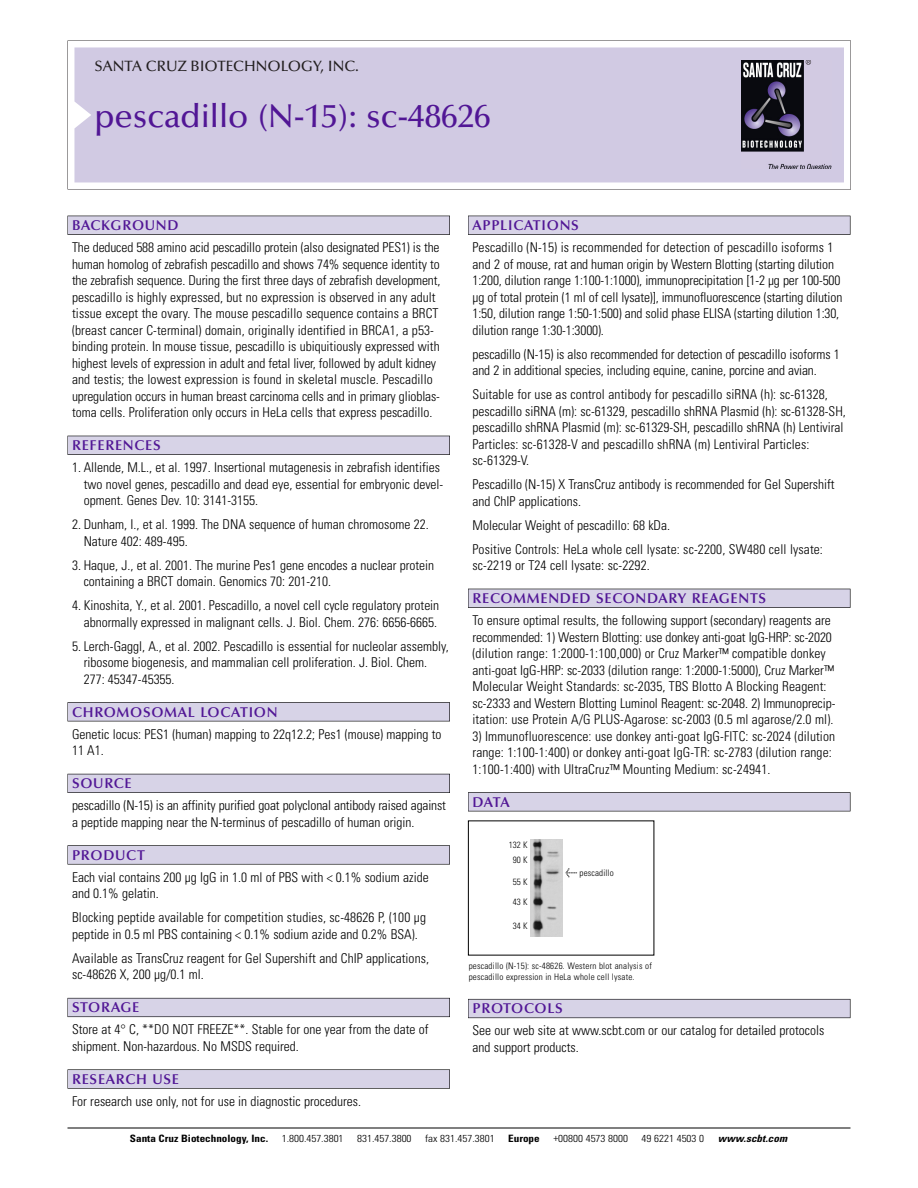
<style>
.page{position:relative;width:918px;height:1188px;background:#fff}
.page>*{position:absolute;margin:0;border:0;box-sizing:border-box;transform-origin:0 0}
.t1{font:500 33px "Optima";color:#511695}
.t2{font:500 15px "Optima";color:#231f20}
.t3{font:600 14.25px "Optima";letter-spacing:.05em;color:#511695}
.t4{font:300 condensed 13.5px/16.5px "Univers";color:#000}
.t5{font:300 condensed 10.2px "Univers";color:#000;scale:1.1 1}
.t6{font:700 condensed 10.2px "Univers";color:#000;scale:1.1 1}
.t7{font:italic 700 condensed 10.2px "Univers";letter-spacing:.005em;color:#000;scale:1.1 1}
.t8{font:300 condensed 9px/10.5px "Univers";letter-spacing:.02em;color:#000}
.s1{font-family:"Meta Plus";font-weight:400;font-stretch:normal;font-size:10.5px}
</style>
<div class="page">
<svg style="left:68px;top:40px;width:783px;height:149px"></svg>
<div style="left:74px;top:47px;width:770px;height:135px;background:#d1cae3"></div>
<img style="left:741px;top:60px;width:90px;height:108px">
<div style="left:68px;top:216px;width:382px;height:19px;background:#525155"></div>
<div style="left:68px;top:216px;width:381px;height:18px;background:#d7d3e7"></div>
<div style="left:68px;top:436px;width:382px;height:19px;background:#515055"></div>
<div style="left:68px;top:436px;width:381px;height:18px;background:#d7d3e7"></div>
<div style="left:68px;top:702px;width:382px;height:19px;background:#545357"></div>
<div style="left:68px;top:703px;width:381px;height:18px;background:#d7d3e7"></div>
<div style="left:68px;top:774px;width:382px;height:19px;background:#54535a"></div>
<div style="left:68px;top:774px;width:381px;height:18px;background:#d7d3e7"></div>
<svg style="left:68px;top:845px;width:382px;height:20px"></svg>
<div style="left:68px;top:846px;width:381px;height:18px;background:#d7d3e7"></div>
<div style="left:68px;top:998px;width:382px;height:19px;background:#66646e"></div>
<div style="left:68px;top:998px;width:381px;height:18px;background:#d7d3e7"></div>
<div style="left:68px;top:1069px;width:382px;height:20px;background:#616161"></div>
<div style="left:68px;top:1070px;width:381px;height:18px;background:#d7d3e7"></div>
<div style="left:468px;top:216px;width:382px;height:19px;background:#525155"></div>
<div style="left:468px;top:216px;width:382px;height:18px;background:#d7d3e7"></div>
<div style="left:468px;top:589px;width:382px;height:19px;background:#515055"></div>
<div style="left:468px;top:589px;width:382px;height:18px;background:#d7d3e7"></div>
<div style="left:468px;top:792px;width:382px;height:19px;background:#545357"></div>
<div style="left:468px;top:793px;width:382px;height:18px;background:#d7d3e7"></div>
<div style="left:468px;top:999px;width:382px;height:19px;background:#66646d"></div>
<div style="left:468px;top:1000px;width:382px;height:18px;background:#d7d3e7"></div>
<hr style="left:68px;top:1128px;width:782px;height:1px;background:#000">
<img style="left:531px;top:839px;width:31px;height:97px">
<p class="t2" style="left:94px;top:61px;width:266px">SANTA CRUZ BIOTECHNOLOGY, INC.</p>
<h1 class="t1" style="left:94px;top:103px;width:398px">pescadillo (N-15): sc-48626</h1>
<p class="t3" style="left:72px;top:219px;width:108px">BACKGROUND</p>
<p class="t4" style="left:72px;top:240px;width:370px">The deduced 588 amino acid pescadillo protein (also designated PES1) is the human homolog of zebrafish pescadillo and shows 74% sequence identity to the zebrafish sequence. During the first three days of zebrafish development, pescadillo is highly expressed, but no expression is observed in any adult tissue except the ovary. The mouse pescadillo sequence contains a BRCT (breast cancer C-terminal) domain, originally identified in BRCA1, a p53- binding protein. In mouse tissue, pescadillo is ubiquitiously expressed with highest levels of expression in adult and fetal liver, followed by adult kidney and testis; the lowest expression is found in skeletal muscle. Pescadillo upregulation occurs in human breast carcinoma cells and in primary glioblas&shy;toma cells. Proliferation only occurs in HeLa cells that express pescadillo.</p>
<p class="t3" style="left:72px;top:440px;width:90px">REFERENCES</p>
<p class="t4" style="left:84px;top:460px;width:361px;text-indent:-12px">1. Allende, M.L., et al. 1997. Insertional mutagenesis in zebrafish identifies two novel genes, pescadillo and dead eye, essential for embryonic devel&shy;opment. Genes Dev. 10: 3141-3155.</p>
<p class="t4" style="left:84px;top:517px;width:347px;text-indent:-12px">2. Dunham, I., et al. 1999. The DNA sequence of human chromosome 22.<br>Nature 402: 489-495.</p>
<p class="t4" style="left:84px;top:558px;width:352px;text-indent:-12px">3. Haque, J., et al. 2001. The murine Pes1 gene encodes a nuclear protein containing a BRCT domain. Genomics 70: 201-210.</p>
<p class="t4" style="left:72px;top:598px;width:369px;text-align:right">4. Kinoshita, Y., et al. 2001. Pescadillo, a novel cell cycle regulatory protein abnormally expressed in malignant cells. J. Biol. Chem. 276: 6656-6665.</p>
<p class="t4" style="left:84px;top:639px;width:366px;text-indent:-12px">5. Lerch-Gaggl, A., et al. 2002. Pescadillo is essential for nucleolar assembly, ribosome biogenesis, and mammalian cell proliferation. J. Biol. Chem.<br>277: 45347-45355.</p>
<p class="t3" style="left:72px;top:706px;width:207px">CHROMOSOMAL LOCATION</p>
<p class="t4" style="left:72px;top:727px;width:371px">Genetic locus: PES1 (human) mapping to 22q12.2; Pes1 (mouse) mapping to<br>11 A1.</p>
<p class="t3" style="left:72px;top:778px;width:61px">SOURCE</p>
<p class="t4" style="left:72px;top:798px;width:376px">pescadillo (N-15) is an affinity purified goat polyclonal antibody raised against a peptide mapping near the N-terminus of pescadillo of human origin.</p>
<p class="t3" style="left:72px;top:849px;width:74px">PRODUCT</p>
<p class="t4" style="left:72px;top:870px;width:358px">Each vial contains 200 µg IgG in 1.0 ml of PBS with &lt; 0.1% sodium azide and 0.1% gelatin.</p>
<p class="t4" style="left:72px;top:910px;width:356px">Blocking peptide available for competition studies, sc-48626 P, (100 µg peptide in 0.5 ml PBS containing &lt; 0.1% sodium azide and 0.2% BSA).</p>
<p class="t4" style="left:72px;top:951px;width:359px">Available as TransCruz reagent for Gel Supershift and ChIP applications, sc-48626 X, 200 µg/0.1 ml.</p>
<p class="t3" style="left:72px;top:1002px;width:69px">STORAGE</p>
<p class="t4" style="left:72px;top:1022px;width:358px">Store at 4° C, **DO NOT FREEZE**. Stable for one year from the date of shipment. Non-hazardous. No MSDS required.</p>
<p class="t3" style="left:72px;top:1073px;width:109px">RESEARCH USE</p>
<p class="t4" style="left:72px;top:1094px;width:290px">For research use only, not for use in diagnostic procedures.</p>
<p class="t3" style="left:473px;top:219px;width:108px">APPLICATIONS</p>
<p class="t4" style="left:473px;top:240px;width:371px">Pescadillo (N-15) is recommended for detection of pescadillo isoforms 1 and 2 of mouse, rat and human origin by Western Blotting (starting dilution 1:200, dilution range 1:100-1:1000), immunoprecipitation [1-2 µg per 100-500 µg of total protein (1 ml of cell lysate)], immunofluorescence (starting dilution 1:50, dilution range 1:50-1:500) and solid phase ELISA (starting dilution 1:30, dilution range 1:30-1:3000).</p>
<p class="t4" style="left:473px;top:347px;width:369px">pescadillo (N-15) is also recommended for detection of pescadillo isoforms 1 and 2 in additional species, including equine, canine, porcine and avian.</p>
<p class="t4" style="left:473px;top:387px;width:375px">Suitable for use as control antibody for pescadillo siRNA (h): sc-61328, pescadillo siRNA (m): sc-61329, pescadillo shRNA Plasmid (h): sc-61328-SH, pescadillo shRNA Plasmid (m): sc-61329-SH, pescadillo shRNA (h) Lentiviral Particles: sc-61328-V and pescadillo shRNA (m) Lentiviral Particles: sc-61329-V.</p>
<p class="t4" style="left:473px;top:477px;width:364px">Pescadillo (N-15) X TransCruz antibody is recommended for Gel Supershift and ChIP applications.</p>
<p class="t4" style="left:473px;top:514px;width:352px;line-height:24px">Molecular Weight of pescadillo: 68 kDa.<br>Positive Controls: HeLa whole cell lysate: sc-2200, SW480 cell lysate:</p>
<p class="t4" style="left:473px;top:558px;width:179px">sc-2219 or T24 cell lysate: sc-2292.</p>
<p class="t3" style="left:473px;top:593px;width:295px">RECOMMENDED SECONDARY REAGENTS</p>
<p class="t4" style="left:473px;top:613px;width:364px">To ensure optimal results, the following support (secondary) reagents are recommended: 1) Western Blotting: use donkey anti-goat IgG-HRP: sc-2020 (dilution range: 1:2000-1:100,000) or Cruz Marker™ compatible donkey anti-goat IgG-HRP: sc-2033 (dilution range: 1:2000-1:5000), Cruz Marker™ Molecular Weight Standards: sc-2035, TBS Blotto A Blocking Reagent: sc-2333 and Western Blotting Luminol Reagent: sc-2048. 2) Immunoprecip&shy;itation: use Protein A/G PLUS-Agarose: sc-2003 (0.5 ml agarose/2.0 ml).</p>
<p class="t4" style="left:473px;top:729px;width:364px">3) Immunofluorescence: use donkey anti-goat IgG-FITC: sc-2024 (dilution range: 1:100-1:400) or donkey anti-goat IgG-TR: sc-2783 (dilution range:<br>1:100-1:400) with UltraCruz™ Mounting Medium: sc-24941.</p>
<p class="t3" style="left:473px;top:796px;width:39px">DATA</p>
<p class="t8" style="left:509px;top:838px;width:20px;line-height:15px;text-align:center">132 K<br>90 K</p>
<p class="t8" style="left:513px;top:873px;width:16px;line-height:19.5px">55 K<br>43 K</p>
<p class="t8" style="left:513px;top:921px;width:16px">34 K</p>
<p class="t8" style="left:566px;top:869px;width:50px"><span class="s1">&lt;</span> pescadillo</p>
<p class="t8" style="left:469px;top:962px;width:185px">pescadillo (N-15): sc-48626. Western blot analysis of pescadillo expression in HeLa whole cell lysate.</p>
<p class="t3" style="left:473px;top:1003px;width:92px">PROTOCOLS</p>
<p class="t4" style="left:473px;top:1024px;width:353px">See our web site at www.scbt.com or our catalog for detailed protocols and support products.</p>
<p class="t6" style="left:130px;top:1135px;width:127px">Santa Cruz Biotechnology, Inc.</p>
<p class="t5" style="left:282px;top:1135px;width:58px">1.800.457.3801</p>
<p class="t5" style="left:357px;top:1135px;width:51px">831.457.3800</p>
<p class="t5" style="left:425px;top:1135px;width:65px">fax 831.457.3801</p>
<p class="t6" style="left:508px;top:1135px;width:30px">Europe</p>
<p class="t5" style="left:553px;top:1135px;width:69px">+00800 4573 8000</p>
<p class="t5" style="left:642px;top:1135px;width:58px">49 6221 4503 0</p>
<p class="t7" style="left:718px;top:1135px;width:64px">www.scbt.com</p>
</div>
